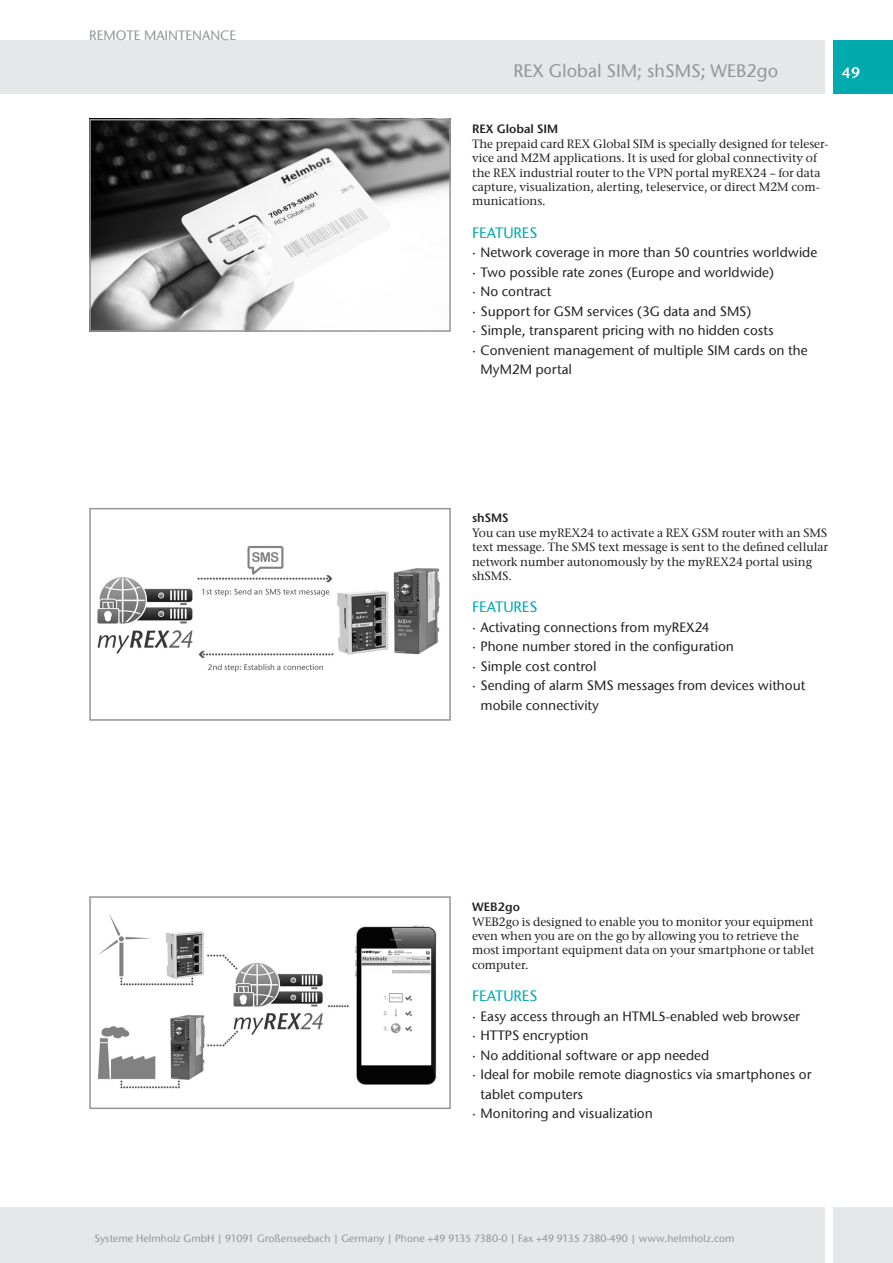
<style>
.page{position:relative;width:893px;height:1263px;background:#fff}
.page>*{position:absolute;margin:0;border:0;box-sizing:border-box;transform-origin:0 0}
.t1{font:500 18px "ITC Stone Sans Com";color:#939598}
.Features{font:500 15px "ITC Stone Sans Com";color:#00aaad}
.t2{font:15px "ITC Stone Sans Com Semi";color:#fff}
.t3{font:500 13.5px/19.5px "ITC Stone Sans Com";color:#231f20}
.t4{font:500 13.5px "ITC Stone Sans Com";color:#939598}
.Fließtext{font:500 12px/14.4px "ITC Stone Serif Com";color:#231f20}
.Fließtext_Überschrif{font:12px "ITC Stone Sans Com Semi";color:#231f20}
.t5{font:500 10.5px "ITC Stone Sans Com";color:#939598}
</style>
<div class="page">
<div style="left:0;top:1208px;width:825px;height:55px;background:#e6e7e9"></div>
<div style="left:833px;top:1208px;width:60px;height:55px;background:#e6e7e9"></div>
<div style="left:833px;top:40px;width:60px;height:54px;background:#00aaad"></div>
<div style="left:0;top:40px;width:825px;height:54px;background:#e6e7e9"></div>
<img style="left:92px;top:122px;width:356px;height:207px">
<div style="left:89px;top:119px;width:362px;height:213px;border:2px solid #939598"></div>
<img style="left:97px;top:545px;width:343px;height:127px">
<div style="left:89px;top:508px;width:362px;height:213px;border:2px solid #939598"></div>
<img style="left:98px;top:914px;width:339px;height:175px">
<div style="left:89px;top:896px;width:362px;height:213px;border:2px solid #939598"></div>
<p class="t4" style="left:89px;top:27px;width:17px">Remote</p>
<p class="t4" style="left:144px;top:27px;width:10px">maintenance</p>
<p class="t1" style="left:513px;top:60px;width:266px">REX Global SIM; shSMS; WEB2go</p>
<p class="t2" style="left:842px;top:63px;width:20px">49</p>
<p class="Fließtext_Überschrif" style="left:472px;top:122px;width:88px">REX Global SIM</p>
<p class="Fließtext" style="left:472px;top:136px;width:358px">The prepaid card REX Global SIM is specially designed for teleser&shy;vice and M2M applications. It is used for global connectivity of the REX industrial router to the VPN portal myREX24 – for data capture, visualization, alerting, teleservice, or direct M2M com&shy;munications.</p>
<p class="Features" style="left:472px;top:224px;width:67px">FEATURES</p>
<p class="t3" style="left:472px;top:243px;width:347px">∙ Network coverage in more than 50 countries worldwide</p>
<p class="t3" style="left:472px;top:262px;width:303px">∙ Two possible rate zones (Europe and worldwide)</p>
<p class="t3" style="left:472px;top:282px;width:81px">∙ No contract</p>
<p class="t3" style="left:472px;top:301px;width:281px">∙ Support for GSM services (3G data and SMS)</p>
<p class="t3" style="left:472px;top:321px;width:303px">∙ Simple, transparent pricing with no hidden costs</p>
<p class="t3" style="left:480px;top:340px;width:329px;text-indent:-9px">∙ Convenient management of multiple SIM cards on the<br>MyM2M portal</p>
<p class="Fließtext_Überschrif" style="left:472px;top:511px;width:38px">shSMS</p>
<p class="Fließtext" style="left:472px;top:525px;width:358px">You can use myREX24 to activate a REX GSM router with an SMS text message. The SMS text message is sent to the defined cellular network number autonomously by the myREX24 portal using shSMS.</p>
<p class="Features" style="left:472px;top:598px;width:67px">FEATURES</p>
<p class="t3" style="left:472px;top:617px;width:239px">∙ Activating connections from myREX24</p>
<p class="t3" style="left:472px;top:637px;width:263px">∙ Phone number stored in the configuration</p>
<p class="t3" style="left:472px;top:656px;width:126px">∙ Simple cost control</p>
<p class="t3" style="left:480px;top:676px;width:326px;text-indent:-9px">∙ Sending of alarm SMS messages from devices without mobile connectivity</p>
<p class="Fließtext_Überschrif" style="left:472px;top:899px;width:49px">WEB2go</p>
<p class="Fließtext" style="left:472px;top:914px;width:344px">WEB2go is designed to enable you to monitor your equipment even when you are on the go by allowing you to retrieve the most important equipment data on your smartphone or tablet computer.</p>
<p class="Features" style="left:472px;top:987px;width:67px">FEATURES</p>
<p class="t3" style="left:472px;top:1006px;width:330px">∙ Easy access through an HTML5-enabled web browser</p>
<p class="t3" style="left:472px;top:1026px;width:118px">∙ HTTPS encryption</p>
<p class="t3" style="left:472px;top:1045px;width:239px">∙ No additional software or app needed</p>
<p class="t3" style="left:480px;top:1065px;width:333px;text-indent:-9px">∙ Ideal for mobile remote diagnostics via smartphones or tablet computers</p>
<p class="t3" style="left:472px;top:1104px;width:182px">∙ Monitoring and visualization</p>
<p class="t5" style="left:95px;top:1232px;width:642px">Systeme Helmholz GmbH | 91091 Großenseebach | Germany | Phone +49 9135 7380-0 | Fax +49 9135 7380-490 | www.helmholz.com</p>
</div>
